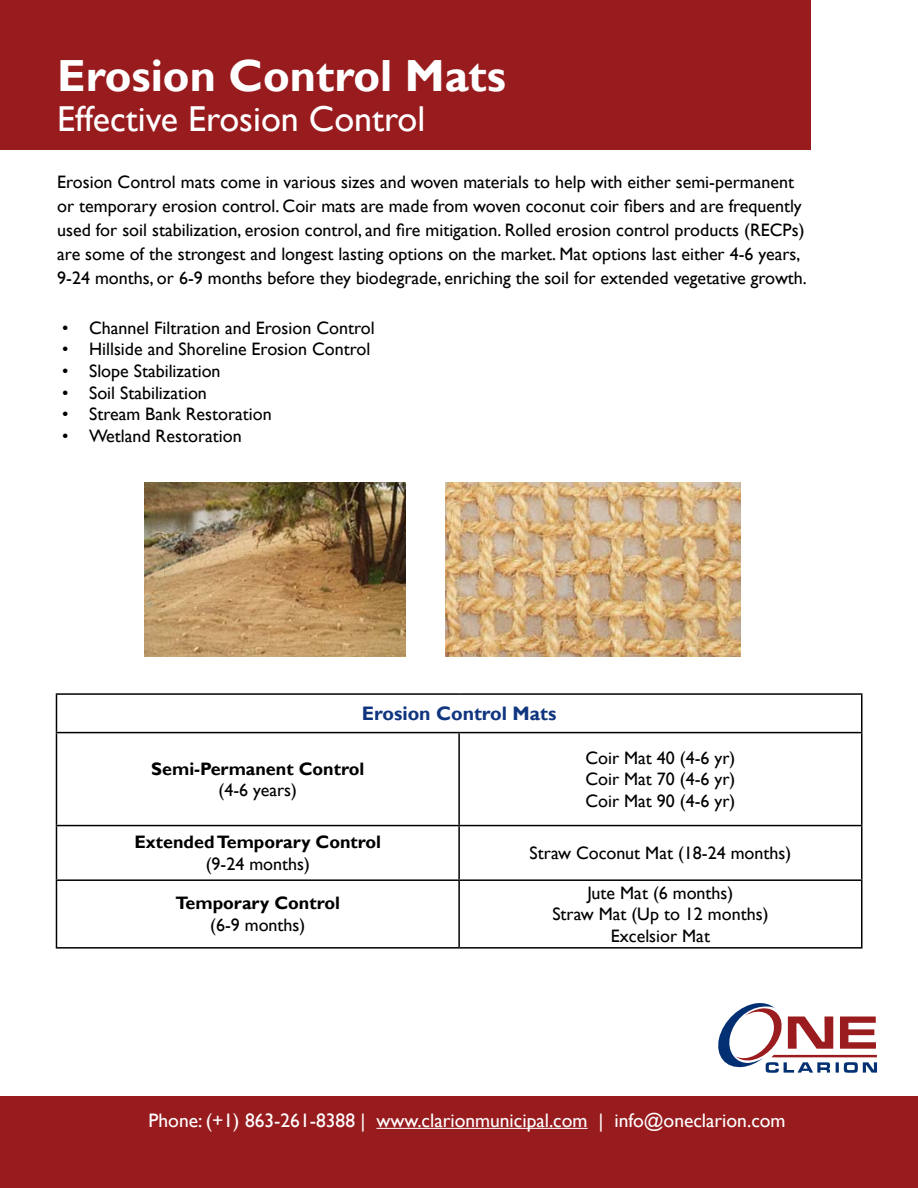
<style>
.page{position:relative;width:918px;height:1188px;background:#fff}
.page>*{position:absolute;margin:0;border:0;box-sizing:border-box;transform-origin:0 0}
.t1{font:700 45px "Gill Sans";color:#fff}
.t2{font:36px "Gill Sans";color:#fff}
.t3{font:19.5px "Gill Sans";color:#fff}
.t4{font:700 19.5px "Gill Sans";color:#10357f}
.t5{font:18px/24px "Gill Sans";color:#000}
.t6{font:700 18px "Gill Sans";color:#000}
</style>
<div class="page">
<div style="left:0;top:1096px;width:918px;height:92px;background:#981b1e"></div>
<div style="left:0;top:0;width:810px;height:150px;background:#981b1e"></div>
<hr style="left:376px;top:1128px;width:212px;height:1px;background:#fff">
<img style="left:446px;top:483px;width:294px;height:173px">
<hr style="left:56px;top:693px;width:403px;height:2px;background:#000">
<hr style="left:56px;top:695px;width:1px;height:37px;background:#000">
<hr style="left:459px;top:693px;width:403px;height:2px;background:#000">
<hr style="left:861px;top:695px;width:1px;height:37px;background:#000">
<hr style="left:56px;top:732px;width:403px;height:1px;background:#000">
<hr style="left:56px;top:733px;width:1px;height:92px;background:#000">
<hr style="left:459px;top:732px;width:403px;height:1px;background:#000">
<hr style="left:458px;top:733px;width:2px;height:92px;background:#000">
<hr style="left:861px;top:733px;width:1px;height:92px;background:#000">
<hr style="left:56px;top:825px;width:403px;height:1px;background:#000">
<hr style="left:56px;top:826px;width:1px;height:53px;background:#000">
<hr style="left:459px;top:825px;width:403px;height:1px;background:#000">
<hr style="left:458px;top:826px;width:2px;height:53px;background:#000">
<hr style="left:861px;top:826px;width:1px;height:53px;background:#000">
<hr style="left:56px;top:879px;width:403px;height:2px;background:#000">
<hr style="left:56px;top:881px;width:1px;height:66px;background:#000">
<hr style="left:459px;top:879px;width:403px;height:2px;background:#000">
<hr style="left:458px;top:881px;width:2px;height:66px;background:#000">
<hr style="left:861px;top:881px;width:1px;height:66px;background:#000">
<hr style="left:56px;top:947px;width:403px;height:2px;background:#000">
<hr style="left:459px;top:947px;width:403px;height:2px;background:#000">
<img style="left:145px;top:483px;width:260px;height:173px">
<svg style="left:718px;top:1003px;width:159px;height:70px"></svg>
<p class="t1" style="left:57px;top:49px;width:450px">Erosion Control Mats</p>
<p class="t2" style="left:57px;top:98px;width:370px">Effective Erosion Control</p>
<p class="t5" style="left:57px;top:170px;width:751px">Erosion Control mats come in various sizes and woven materials to help with either semi-permanent or temporary erosion control. Coir mats are made from woven coconut coir fibers and are frequently used for soil stabilization, erosion control, and fire mitigation. Rolled erosion control products (RECPs) are some of the strongest and longest lasting options on the market. Mat options last either 4-6 years, 9-24 months, or 6-9 months before they biodegrade, enriching the soil for extended vegetative growth.</p>
<p class="t5" style="left:62px;top:316px;width:314px">• Channel Filtration and Erosion Control</p>
<p class="t5" style="left:62px;top:338px;width:310px">• Hillside and Shoreline Erosion Control</p>
<p class="t5" style="left:62px;top:359px;width:160px">• Slope Stabilization</p>
<p class="t5" style="left:62px;top:381px;width:146px">• Soil Stabilization</p>
<p class="t5" style="left:62px;top:403px;width:211px">• Stream Bank Restoration</p>
<p class="t5" style="left:62px;top:424px;width:181px">• Wetland Restoration</p>
<p class="t4" style="left:362px;top:702px;width:196px">Erosion Control Mats</p>
<p class="t6" style="left:151px;top:758px;width:214px">Semi-Permanent Control</p>
<p class="t5" style="left:219px;top:778px;width:80px">(4-6 years)</p>
<p class="t5" style="left:585px;top:746px;width:151px">Coir Mat 40 (4-6 yr)</p>
<p class="t5" style="left:585px;top:768px;width:151px">Coir Mat 70 (4-6 yr)</p>
<p class="t5" style="left:585px;top:789px;width:151px">Coir Mat 90 (4-6 yr)</p>
<p class="t6" style="left:134px;top:831px;width:248px">Extended Temporary Control</p>
<p class="t5" style="left:206px;top:852px;width:106px">(9-24 months)</p>
<p class="t6" style="left:176px;top:893px;width:166px">Temporary Control</p>
<p class="t5" style="left:210px;top:913px;width:97px">(6-9 months)</p>
<p class="t5" style="left:530px;top:841px;width:263px">Straw Coconut Mat (18-24 months)</p>
<p class="t5" style="left:588px;top:881px;width:147px">Jute Mat (6 months)</p>
<p class="t5" style="left:552px;top:903px;width:218px">Straw Mat (Up to 12 months)</p>
<p class="t5" style="left:611px;top:924px;width:101px">Excelsior Mat</p>
<p class="t3" style="left:149px;top:1109px;width:639px">Phone: (+1) 863-261-8388 | www.clarionmunicipal.com | info@oneclarion.com</p>
</div>
